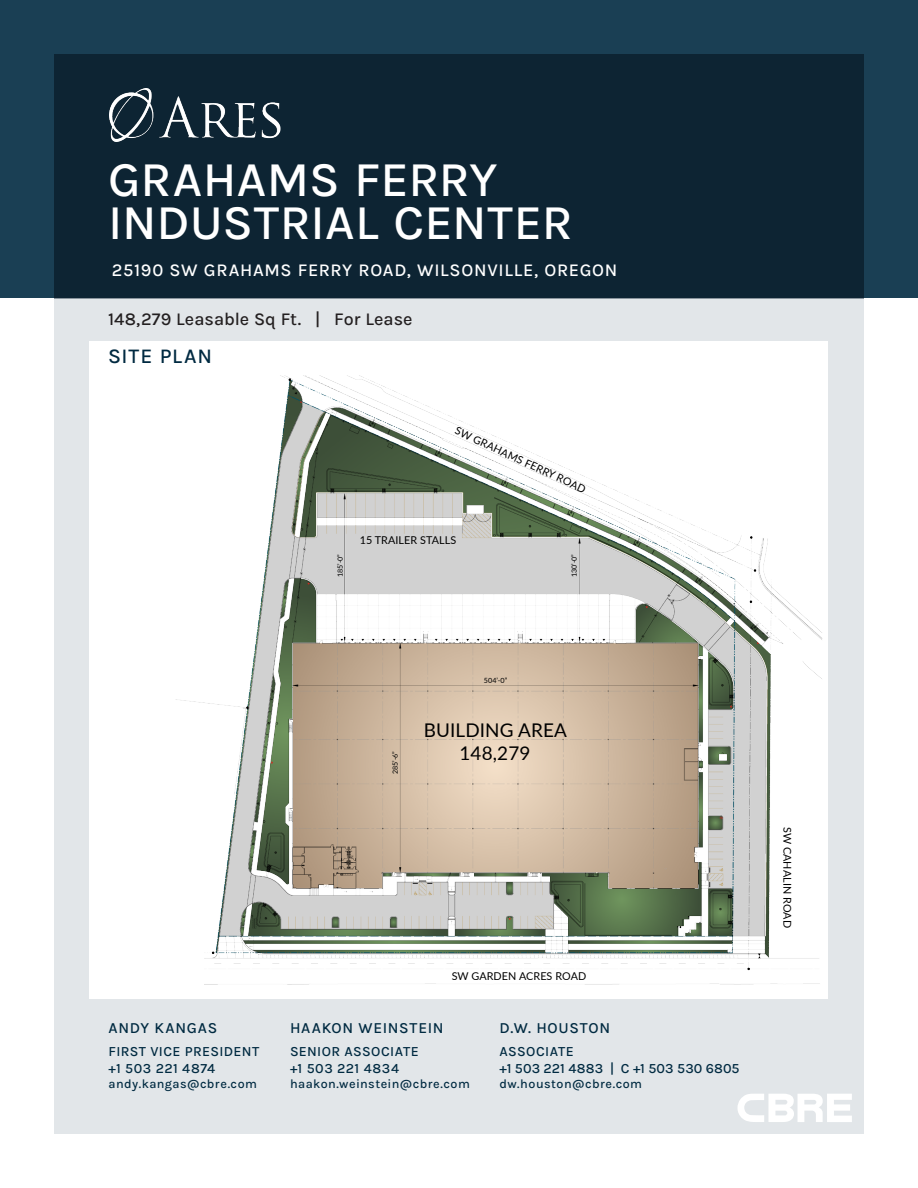
<style>
.page{position:relative;width:918px;height:1188px;background:#fff}
.page>*{position:absolute;margin:0;border:0;box-sizing:border-box;transform-origin:0 0}
.Masthead_Header_-_Wh{font:49.5px "Karla";color:#fff}
.Header_1_-_BLUE_CAPS{font:21px "Karla";letter-spacing:.045em;color:#002a41}
.t1{font:18.9px/22.6px "Lato";letter-spacing:.01em;color:#000;text-align:center}
.Masthead_-_Subhead{font:18px "Karla";letter-spacing:.035em;color:#fff}
.Masthead_-_Subhead-2{font:18px "Karla";color:#231f20}
.t2{font:15.45px "Karla";letter-spacing:.045em;color:#002a41}
.t3{font:14.1px/16.8px "Karla";letter-spacing:.025em;color:#002a41}
.t4{font:12.6px "Karla";letter-spacing:.035em;color:#002a41}
.t5{font:10.8px "Lato";letter-spacing:.01em;color:#000}
.t6{font:7.2px "Lato";letter-spacing:.01em;color:#000}
</style>
<div class="page">
<div style="left:54px;top:54px;width:810px;height:1080px;background:#e2e6e9"></div>
<svg style="left:0;top:0;width:918px;height:298px;background:#102b3c"></svg>
<div style="left:90px;top:341px;width:738px;height:657px;background:#fff"></div>
<img style="left:176px;top:375px;width:647px;height:610px">
<div style="left:90px;top:799px;width:114px;height:186px;background:#fff"></div>
<img style="left:110px;top:89px;width:170px;height:52px">
<svg style="left:737px;top:1094px;width:115px;height:28px"></svg>
<p class="Masthead_Header_-_Wh" style="left:108px;top:148px;width:391px">GRAHAMS FERRY</p>
<p class="Masthead_Header_-_Wh" style="left:108px;top:191px;width:466px">INDUSTRIAL CENTER</p>
<p class="Masthead_-_Subhead" style="left:112px;top:259px;width:507px">25190 SW GRAHAMS FERRY ROAD, WILSONVILLE, OREGON</p>
<p class="Masthead_-_Subhead-2" style="left:108px;top:307px;width:306px">148,279 Leasable Sq Ft. | For Lease</p>
<p class="Header_1_-_BLUE_CAPS" style="left:108px;top:343px;width:106px">SITE PLAN</p>
<p class="t5" style="left:459px;top:423px;width:144px;rotate:25deg">SW GRAHAMS FERRY ROAD</p>
<p class="t5" style="left:360px;top:533px;width:98px">15 TRAILER STALLS</p>
<p class="t6" style="left:335px;top:577px;width:25px;rotate:-90deg">185’-0”</p>
<p class="t6" style="left:569px;top:577px;width:25px;rotate:-90deg">130’-0”</p>
<p class="t6" style="left:390px;top:774px;width:25px;rotate:-90deg">285’-6”</p>
<p class="t6" style="left:484px;top:675px;width:25px">504’-0”</p>
<h3 class="t1" style="left:424px;top:718px;width:145px">BUILDING AREA<br>148,279</h3>
<p class="t2" style="left:109px;top:1018px;width:110px">ANDY KANGAS</p>
<p class="t3" style="left:109px;top:1042px;width:152px">FIRST VICE PRESIDENT +1 503 221 4874</p>
<p class="t4" style="left:109px;top:1075px;width:150px">andy.kangas@cbre.com</p>
<p class="t5" style="left:452px;top:968px;width:136px">SW GARDEN ACRES ROAD</p>
<p class="t2" style="left:290px;top:1018px;width:155px">HAAKON WEINSTEIN</p>
<p class="t3" style="left:290px;top:1042px;width:130px">SENIOR ASSOCIATE +1 503 221 4834</p>
<p class="t4" style="left:290px;top:1075px;width:181px">haakon.weinstein@cbre.com</p>
<p class="t2" style="left:500px;top:1018px;width:112px">D.W. HOUSTON</p>
<p class="t3" style="left:500px;top:1042px;width:242px">ASSOCIATE<br>+1 503 221 4883 | C +1 503 530 6805</p>
<p class="t4" style="left:500px;top:1075px;width:144px">dw.houston@cbre.com</p>
<p class="t5" style="left:795px;top:827px;width:102px;rotate:90deg">SW CAHALIN ROAD</p>
</div>
